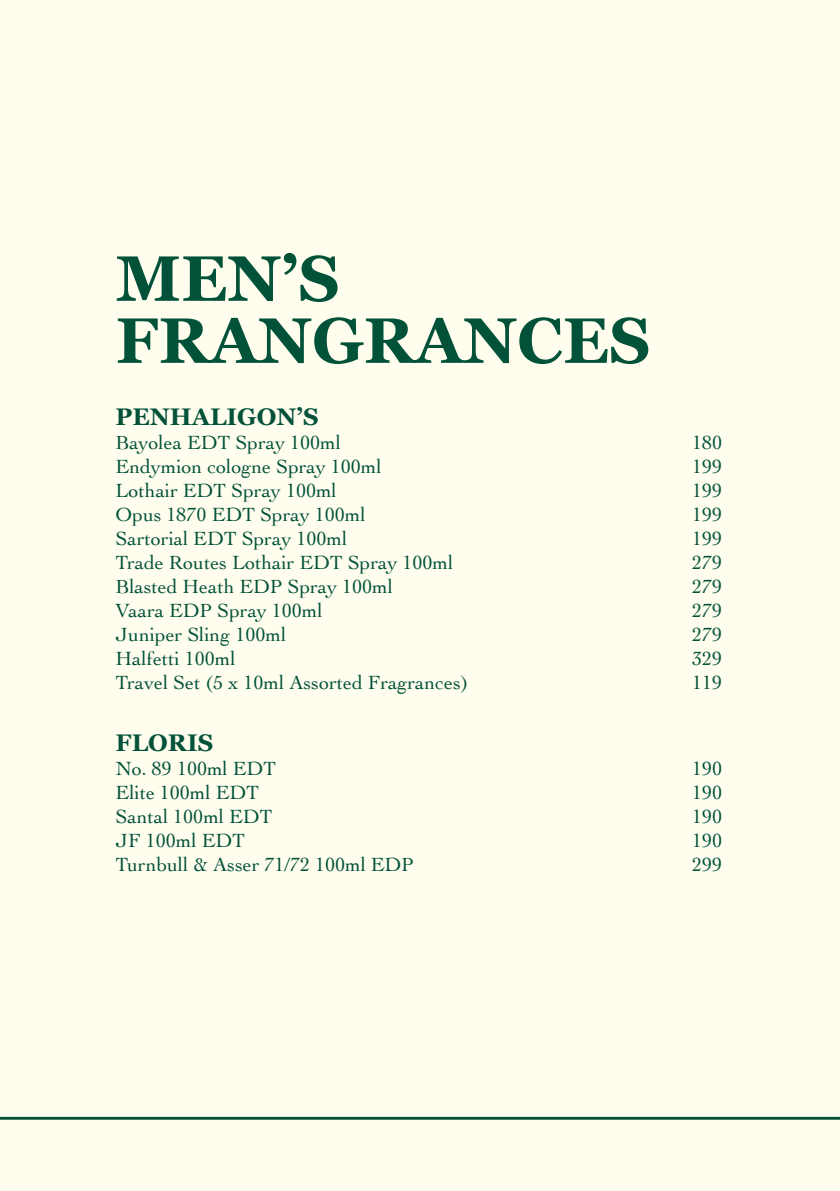
<style>
.page{position:relative;width:840px;height:1191px;background:#fff}
.page>*{position:absolute;margin:0;border:0;box-sizing:border-box;transform-origin:0 0}
.t1{font:700 64px/62px "Georgia";color:#025239}
.t2{font:700 24px "Georgia";color:#025239}
.t3{font:20px "Cochin";color:#025239}
</style>
<div class="page">
<div style="left:0;top:0;width:839px;height:1191px;background:#fffdee"></div>
<svg style="left:0;top:1116px;width:839px;height:4px;background:#4b836d"></svg>
<h1 class="t1" style="left:116px;top:248px;width:536px">MEN’S<br>FRANGRANCES</h1>
<p class="t2" style="left:116px;top:401px;width:204px">PENHALIGON’S</p>
<p class="t3" style="left:116px;top:429px;width:226px">Bayolea EDT Spray 100ml</p>
<p class="t3" style="left:692px;top:429px;width:31px">180</p>
<p class="t3" style="left:116px;top:453px;width:267px">Endymion cologne Spray 100ml</p>
<p class="t3" style="left:692px;top:453px;width:31px">199</p>
<p class="t3" style="left:116px;top:477px;width:222px">Lothair EDT Spray 100ml</p>
<p class="t3" style="left:692px;top:477px;width:31px">199</p>
<p class="t3" style="left:116px;top:501px;width:251px">Opus 1870 EDT Spray 100ml</p>
<p class="t3" style="left:692px;top:501px;width:31px">199</p>
<p class="t3" style="left:116px;top:525px;width:233px">Sartorial EDT Spray 100ml</p>
<p class="t3" style="left:692px;top:525px;width:31px">199</p>
<p class="t3" style="left:116px;top:549px;width:339px">Trade Routes Lothair EDT Spray 100ml</p>
<p class="t3" style="left:692px;top:549px;width:31px">279</p>
<p class="t3" style="left:116px;top:573px;width:279px">Blasted Heath EDP Spray 100ml</p>
<p class="t3" style="left:692px;top:573px;width:31px">279</p>
<p class="t3" style="left:116px;top:597px;width:208px">Vaara EDP Spray 100ml</p>
<p class="t3" style="left:692px;top:597px;width:31px">279</p>
<p class="t3" style="left:116px;top:621px;width:172px">Juniper Sling 100ml</p>
<p class="t3" style="left:692px;top:621px;width:31px">279</p>
<p class="t3" style="left:116px;top:645px;width:121px">Halfetti 100ml</p>
<p class="t3" style="left:692px;top:645px;width:31px">329</p>
<p class="t3" style="left:116px;top:669px;width:354px">Travel Set (5 x 10ml Assorted Fragrances)</p>
<p class="t3" style="left:692px;top:669px;width:31px">119</p>
<p class="t2" style="left:116px;top:727px;width:99px">FLORIS</p>
<p class="t3" style="left:116px;top:755px;width:162px">No. 89 100ml EDT</p>
<p class="t3" style="left:692px;top:755px;width:31px">190</p>
<p class="t3" style="left:116px;top:779px;width:145px">Elite 100ml EDT</p>
<p class="t3" style="left:692px;top:779px;width:31px">190</p>
<p class="t3" style="left:116px;top:803px;width:158px">Santal 100ml EDT</p>
<p class="t3" style="left:692px;top:803px;width:31px">190</p>
<p class="t3" style="left:116px;top:827px;width:131px">JF 100ml EDT</p>
<p class="t3" style="left:692px;top:827px;width:31px">190</p>
<p class="t3" style="left:116px;top:851px;width:299px">Turnbull &amp; Asser 71/72 100ml EDP</p>
<p class="t3" style="left:692px;top:851px;width:31px">299</p>
</div>
